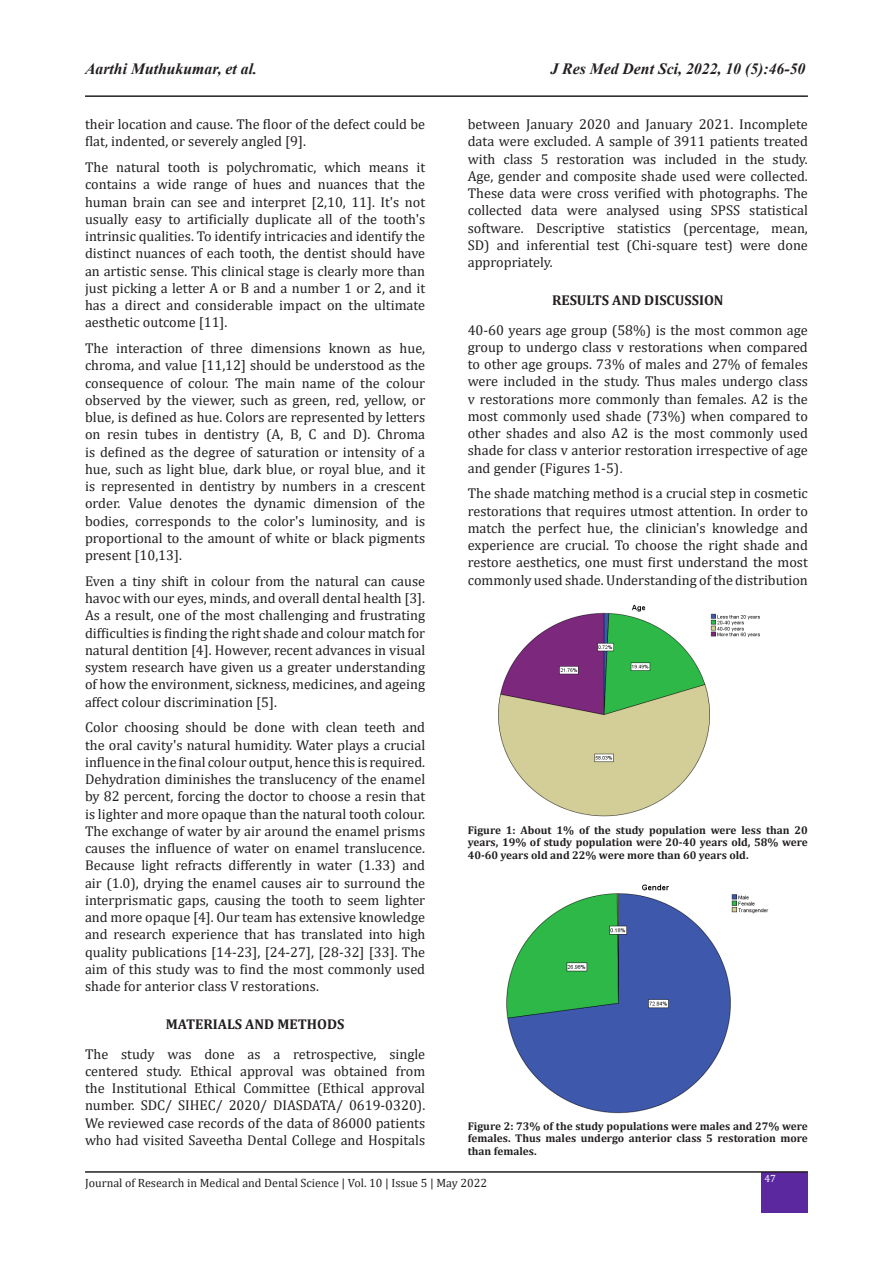
<style>
.page{position:relative;width:893px;height:1263px;background:#fff}
.page>*{position:absolute;margin:0;border:0;box-sizing:border-box;transform-origin:0 0}
.t1{font:italic 700 15.75px "Times New Roman";color:#231f20}
.bd{font:14.25px/17.2px "Cambria";color:#231f20;text-align:justify}
.t2{font:700 14.25px "Cambria";color:#231f20}
.t3{font:12px "Cambria";color:#231f20}
.t4{font:700 11.25px/12.3px "Cambria";color:#231f20;text-align:justify}
.t5{font:10.5px "Cambria";color:#fff}
.s1{font-family:"Times New Roman"}
</style>
<div class="page">
<hr style="left:85px;top:95px;width:723px;height:2px;background:#231f20">
<div style="left:762px;top:1172px;width:46px;height:41px;background:#5b289f"></div>
<hr style="left:85px;top:1171px;width:723px;height:2px;background:#231f20">
<img style="left:498px;top:604px;width:262px;height:213px">
<img style="left:506px;top:884px;width:263px;height:230px">
<p class="t1" style="left:85px;top:58px;width:174px">Aarthi Muthukumar, et al.</p>
<p class="t1" style="left:550px;top:58px;width:257px">J Res Med Dent Sci, 2022, 10 (5):46-50</p>
<p class="bd" style="left:85px;top:116px;width:342px">their location and cause. The floor of the defect could be flat, indented, or severely angled [9].</p>
<p class="bd" style="left:85px;top:159px;width:342px">The natural tooth is polychromatic, which means it contains a wide range of hues and nuances that the human brain can see and interpret [2,10, 11]. It's not usually easy to artificially duplicate all of the tooth's intrinsic qualities. To identify intricacies and identify the distinct nuances of each tooth, the dentist should have an artistic sense. This clinical stage is clearly more than just picking a letter A or B and a number 1 or 2, and it has a direct and considerable impact on the ultimate aesthetic outcome [11].</p>
<p class="bd" style="left:85px;top:340px;width:342px">The interaction of three dimensions known as hue, chroma, and value [11,12] should be understood as the consequence of colour. The main name of the colour observed by the viewer, such as green, red, yellow, or blue, is defined as hue. Colors are represented by letters on resin tubes in dentistry (A, B, C and D). Chroma is defined as the degree of saturation or intensity of a hue, such as light blue, dark blue, or royal blue, and it is represented in dentistry by numbers in a crescent order. Value denotes the dynamic dimension of the bodies, corresponds to the color's luminosity, and is proportional to the amount of white or black pigments present [10,13].</p>
<p class="bd" style="left:85px;top:572px;width:342px">Even a tiny shift in colour from the natural can cause havoc with our eyes, minds, and overall dental health [3].<br>As a result, one of the most challenging and frustrating difficulties is finding the right shade and colour match for natural dentition [4]. However, recent advances in visual system research have given us a greater understanding of how the environment, sickness, medicines, and ageing affect colour discrimination [5].</p>
<p class="bd" style="left:85px;top:719px;width:342px">Color choosing should be done with clean teeth and the oral cavity's natural humidity. Water plays a crucial influence in the final colour output, hence this is required.<br>Dehydration diminishes the translucency of the enamel by 82 percent, forcing the doctor to choose a resin that is lighter and more opaque than the natural tooth colour.<br>The exchange of water by air around the enamel prisms causes the influence of water on enamel translucence.<br>Because light refracts differently in water (1.33) and air (1.0), drying the enamel causes air to surround the interprismatic gaps, causing the tooth to seem lighter and more opaque [4]. Our team has extensive knowledge and research experience that has translated into high quality publications [14-23], [24-27], [28-32] [33]. The aim of this study was to find the most commonly used shade for anterior class V restorations.</p>
<p class="t2" style="left:166px;top:1014px;width:180px">MATERIALS AND METHODS</p>
<p class="bd" style="left:85px;top:1045px;width:342px">The study was done as a retrospective, single centered study. Ethical approval was obtained from the Institutional Ethical Committee (Ethical approval number. SDC/ SIHEC/ 2020/ DIASDATA/ 0619-0320).<br>We reviewed case records of the data of 86000 patients who had visited Saveetha Dental College and Hospitals</p>
<p class="bd" style="left:468px;top:116px;width:342px">between January 2020 and January 2021. Incomplete data were excluded. A sample of 3911 patients treated with class 5 restoration was included in the study.<br>Age, gender and composite shade used were collected.<br>These data were cross verified with photographs. The collected data were analysed using SPSS statistical software. Descriptive statistics (percentage, mean, SD) and inferential test (Chi-square test) were done appropriately.</p>
<p class="t2" style="left:552px;top:290px;width:173px">RESULTS AND DISCUSSION</p>
<p class="bd" style="left:468px;top:321px;width:342px">40-60 years age group (58%) is the most common age group to undergo class v restorations when compared to other age groups. 73% of males and 27% of females were included in the study. Thus males undergo class v restorations more commonly than females. A2 is the most commonly used shade (73%) when compared to other shades and also A2 is the most commonly used shade for class v anterior restoration irrespective of age and gender (Figures 1-5)<span class="s1">.</span></p>
<p class="bd" style="left:468px;top:485px;width:342px">The shade matching method is a crucial step in cosmetic restorations that requires utmost attention. In order to match the perfect hue, the clinician's knowledge and experience are crucial. To choose the right shade and restore aesthetics, one must first understand the most commonly used shade. Understanding of the distribution</p>
<p class="t4" style="left:468px;top:824px;width:342px">Figure 1: About 1% of the study population were less than 20 years, 19% of study population were 20-40 years old, 58% were 40-60 years old and 22% were more than 60 years old.</p>
<p class="t4" style="left:468px;top:1120px;width:342px">Figure 2: 73% of the study populations were males and 27% were females. Thus males undergo anterior class 5 restoration more than females.</p>
<p class="t3" style="left:85px;top:1176px;width:404px">Journal of Research in Medical and Dental Science | Vol. 10 | Issue 5 | May 2022</p>
<p class="t5" style="left:764px;top:1172px;width:13px">47</p>
</div>
